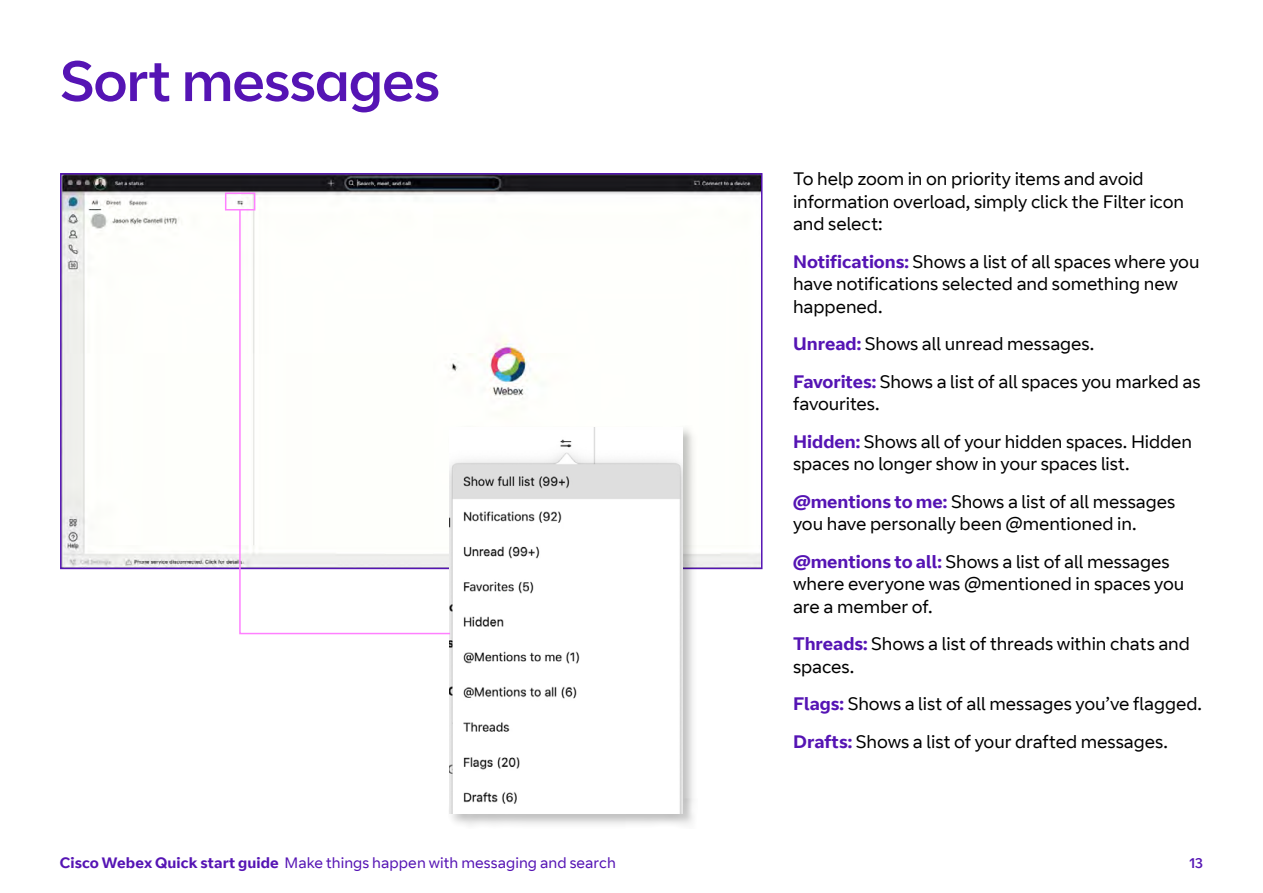
<style>
.page{position:relative;width:1263px;height:893px;background:#fff}
.page>*{position:absolute;margin:0;border:0;box-sizing:border-box;transform-origin:0 0}
.t1{font:57px "BT Curve Headline";letter-spacing:-.005em;color:#5514b4}
.t2{font:18px/22.5px "BT Curve";letter-spacing:-.005em;color:#000}
.t3{font:15px "BT Curve";letter-spacing:.005em;color:#5514b4}
.t4{font:14.25px "BT Curve Headline";color:#5514b4}
.s1{font-weight:700}
.s2{font-weight:700;color:#5514b4}
</style>
<div class="page">
<img style="left:63px;top:176px;width:696px;height:390px">
<div style="left:448px;top:425px;width:249px;height:404px;background:#000;opacity:.25"></div>
<img style="left:450px;top:428px;width:232px;height:385px">
<div style="left:225px;top:192px;width:30px;height:18px;border:2px solid #ff80ff"></div>
<svg style="left:238px;top:207px;width:214px;height:428px"></svg>
<h1 class="t1" style="left:60px;top:47px;width:381px">Sort messages</h1>
<p class="t3" style="left:60px;top:854px;width:557px"><span class="s1">Cisco Webex Quick start guide</span> Make things happen with messaging and search</p>
<p class="t2" style="left:793px;top:169px;width:393px">To help zoom in on priority items and avoid information overload, simply click the Filter icon and select:</p>
<p class="t2" style="left:793px;top:251px;width:408px"><span class="s2">Notifications:</span> Shows a list of all spaces where you have notifications selected and something new happened.</p>
<p class="t2" style="left:793px;top:326px;width:409px;line-height:37.5px"><span class="s2">Unread:</span> Shows all unread messages.<br><span class="s2">Favorites:</span> Shows a list of all spaces you marked as</p>
<p class="t2" style="left:793px;top:386px;width:401px;line-height:37.5px">favourites.<br><span class="s2">Hidden:</span> Shows all of your hidden spaces. Hidden</p>
<p class="t2" style="left:793px;top:446px;width:383px;line-height:37.5px">spaces no longer show in your spaces list. <span class="s2">@mentions to me:</span> Shows a list of all messages</p>
<p class="t2" style="left:793px;top:506px;width:378px;line-height:37.5px">you have personally been @mentioned in. <span class="s2">@mentions to all:</span> Shows a list of all messages</p>
<p class="t2" style="left:793px;top:574px;width:393px">where everyone was @mentioned in spaces you are a member of.</p>
<p class="t2" style="left:793px;top:634px;width:398px"><span class="s2">Threads:</span> Shows a list of threads within chats and spaces.</p>
<p class="t2" style="left:793px;top:686px;width:410px;line-height:37.5px"><span class="s2">Flags:</span> Shows a list of all messages you’ve flagged.<br><span class="s2">Drafts:</span> Shows a list of your drafted messages.</p>
<p class="t4" style="left:1189px;top:855px;width:15px">13</p>
</div>
